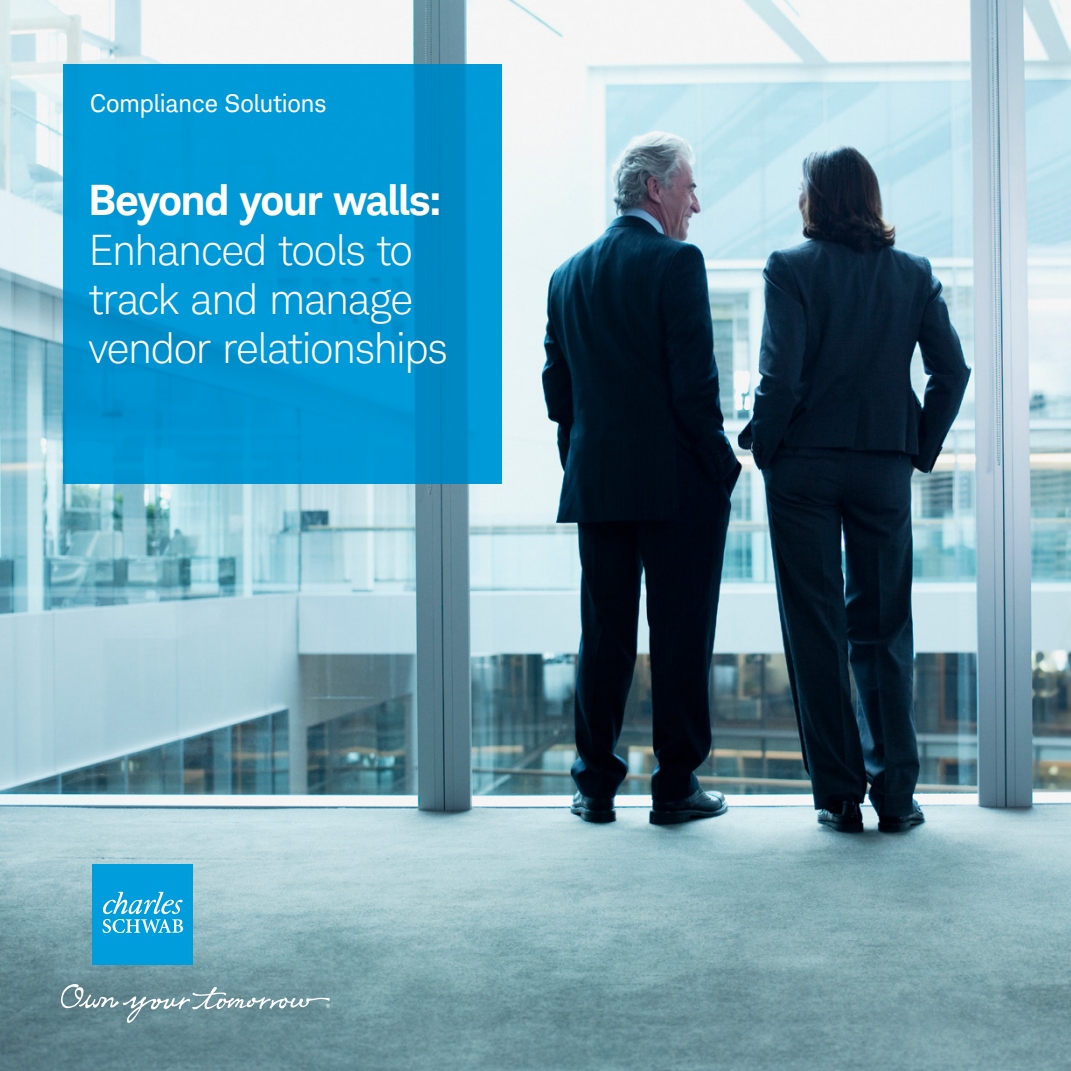
<style>
.page{position:relative;width:1071px;height:1071px;background:#fff}
.page>*{position:absolute;margin:0;border:0;box-sizing:border-box;transform-origin:0 0}
.t1{font:300 42px/49px "Charles Modern";letter-spacing:-.02em;color:#fff}
.t2{font:700 42px "Charles Modern";letter-spacing:-.015em;color:#fff}
.t3{font:24.5px "Charles Modern";letter-spacing:-.005em;color:#fff}
</style>
<div class="page">
<img style="left:0;top:0;width:1071px;height:1071px">
<div style="left:63px;top:64px;width:439px;height:419px;background:#009ddc"></div>
<div style="left:92px;top:864px;width:101px;height:101px;background:#009ddc"></div>
<svg style="left:102px;top:892px;width:81px;height:41px"></svg>
<svg style="left:61px;top:984px;width:269px;height:38px;background:#7899a1"></svg>
<p class="t3" style="left:90px;top:89px;width:238px">Compliance Solutions</p>
<p class="t2" style="left:89px;top:175px;width:353px">Beyond your walls:</p>
<p class="t1" style="left:89px;top:225px;width:360px">Enhanced tools to track and manage vendor relationships</p>
</div>
